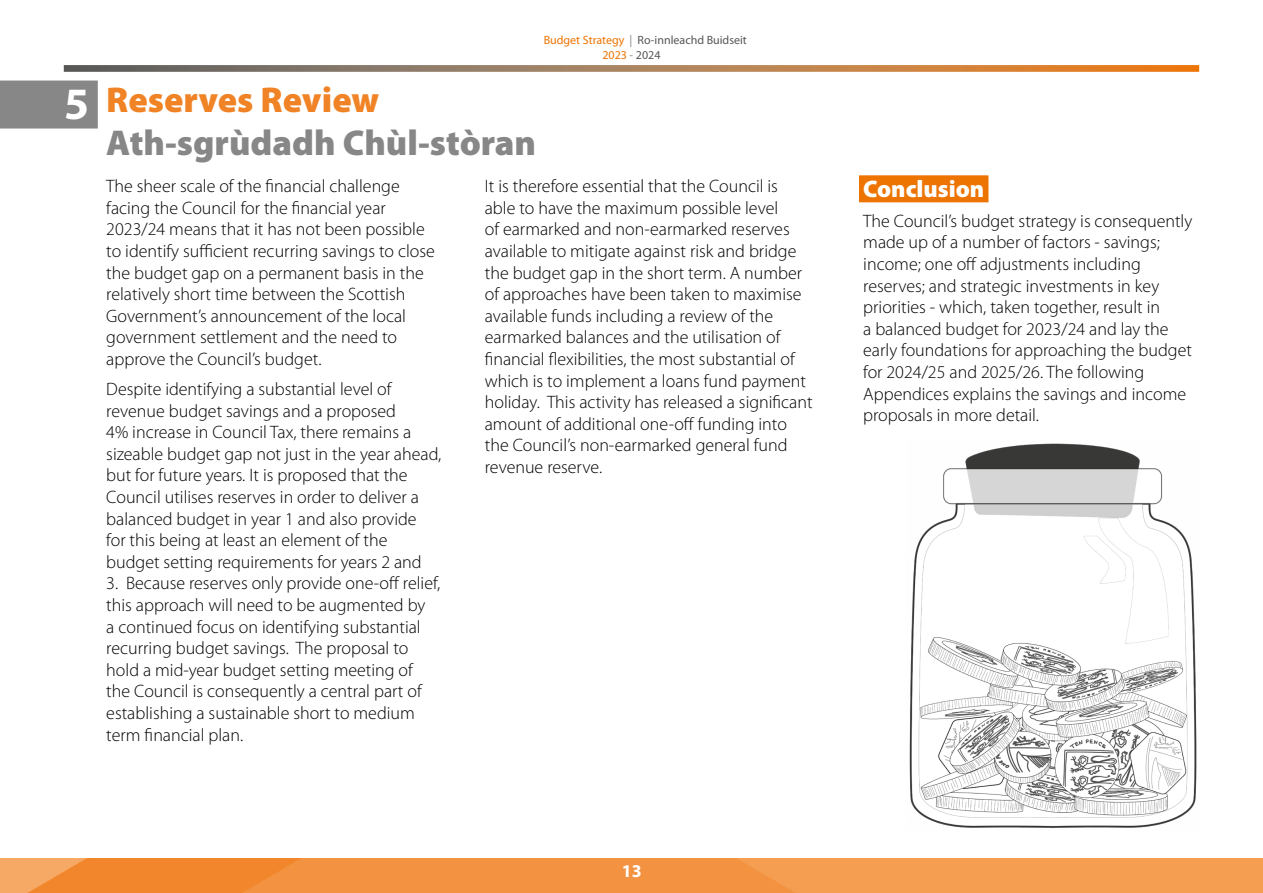
<style>
.page{position:relative;width:1263px;height:893px;background:#fff}
.page>*{position:absolute;margin:0;border:0;box-sizing:border-box;transform-origin:0 0}
.t1{font:700 45px "Myriad Pro";color:#fff}
.t2{font:900 36px "Myriad Pro";color:#878787}
.t3{font:900 36px "Myriad Pro";color:#f08325}
.t4{font:900 24px "Myriad Pro";color:#fff}
.t5{font:300 18px/21.6px "Myriad Pro";color:#000}
.t6{font:700 18px "Myriad Pro";color:#fff}
.t7{font:12px/14.4px "Myriad Pro";color:#575756}
.s1{color:#ee7402}
.s2{color:#878787}
</style>
<div class="page">
<div style="left:859px;top:175px;width:129px;height:27px;background:#ee7402"></div>
<img style="left:0;top:859px;width:1263px;height:34px">
<img style="left:909px;top:443px;width:288px;height:386px">
<div style="left:0;top:81px;width:98px;height:48px;background:#878787"></div>
<svg style="left:64px;top:65px;width:1135px;height:7px;background:#ab7f57"></svg>
<h1 class="t1" style="left:64px;top:74px;width:26px">5</h1>
<p class="t7" style="left:602px;top:33px;width:146px;text-indent:-59px"><span class="s1">Budget Strategy</span> <span class="s2">|</span> Ro-innleachd Buidseit<br><span class="s1">2023</span> <span class="s2">-</span> 2024</p>
<h2 class="t3" style="left:106px;top:76px;width:274px">Reserves Review</h2>
<h2 class="t2" style="left:106px;top:119px;width:431px">Ath-sgrùdadh Chùl-stòran</h2>
<p class="t5" style="left:106px;top:175px;width:330px">The sheer scale of the financial challenge facing the Council for the financial year 2023/24 means that it has not been possible to identify sufficient recurring savings to close the budget gap on a permanent basis in the relatively short time between the Scottish Government’s announcement of the local government settlement and the need to approve the Council’s budget.</p>
<p class="t5" style="left:106px;top:378px;width:337px">Despite identifying a substantial level of revenue budget savings and a proposed<br>4% increase in Council Tax, there remains a sizeable budget gap not just in the year ahead, but for future years. It is proposed that the Council utilises reserves in order to deliver a balanced budget in year 1 and also provide<br>for this being at least an element of the budget setting requirements for years 2 and</p>
<p class="t5" style="left:106px;top:572px;width:336px">3. Because reserves only provide one-off relief, this approach will need to be augmented by<br>a continued focus on identifying substantial recurring budget savings. The proposal to hold a mid-year budget setting meeting of the Council is consequently a central part of establishing a sustainable short to medium term financial plan.</p>
<p class="t5" style="left:485px;top:175px;width:329px">It is therefore essential that the Council is able to have the maximum possible level<br>of earmarked and non-earmarked reserves available to mitigate against risk and bridge the budget gap in the short term. A number of approaches have been taken to maximise available funds including a review of the earmarked balances and the utilisation of financial flexibilities, the most substantial of which is to implement a loans fund payment holiday. This activity has released a significant amount of additional one-off funding into the Council’s non-earmarked general fund revenue reserve.</p>
<h3 class="t4" style="left:863px;top:172px;width:122px">Conclusion</h3>
<p class="t5" style="left:863px;top:210px;width:331px">The Council’s budget strategy is consequently made up of a number of factors - savings; income; one off adjustments including reserves; and strategic investments in key priorities - which, taken together, result in<br>a balanced budget for 2023/24 and lay the early foundations for approaching the budget for 2024/25 and 2025/26. The following Appendices explains the savings and income proposals in more detail.</p>
<p class="t6" style="left:622px;top:859px;width:21px">13</p>
</div>
